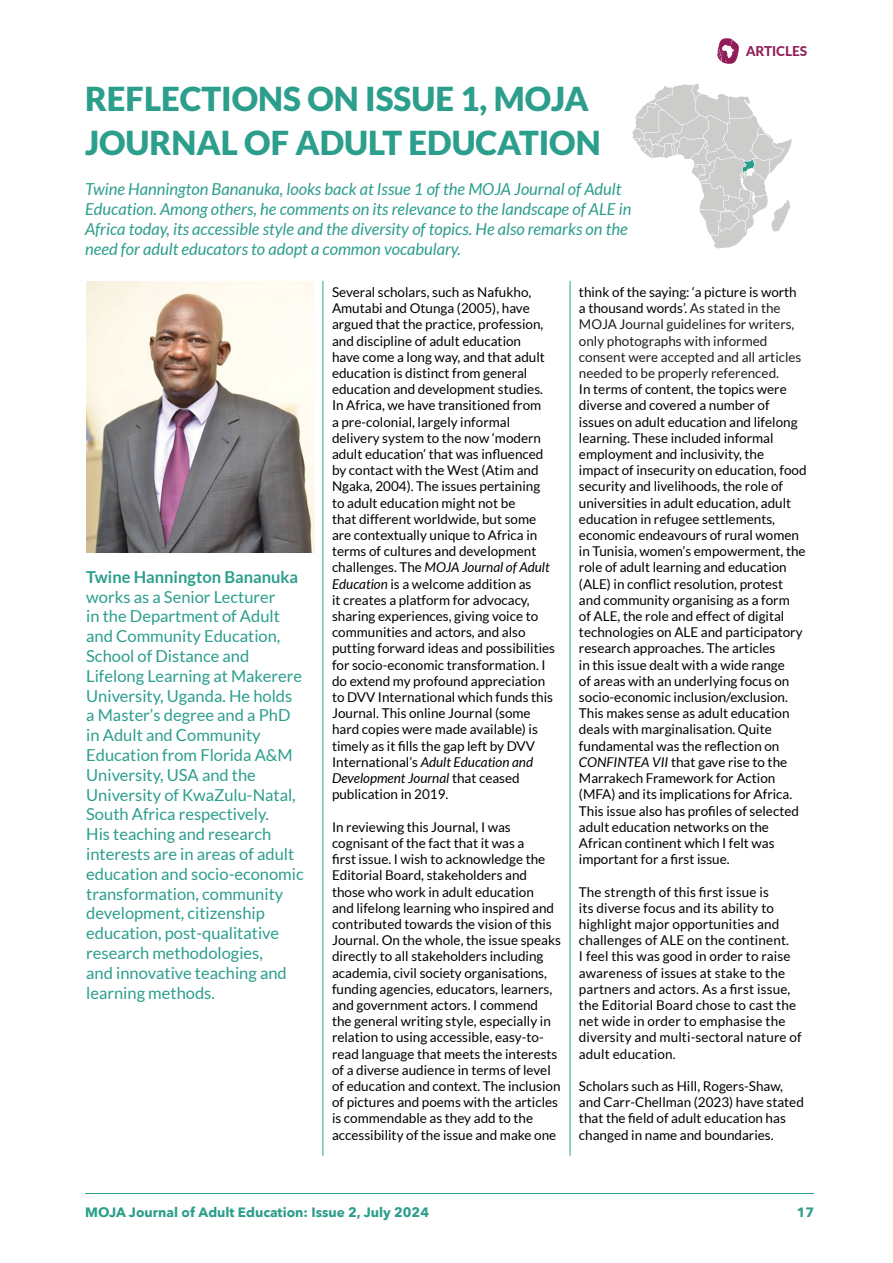
<style>
.page{position:relative;width:893px;height:1263px;background:#fff}
.page>*{position:absolute;margin:0;border:0;box-sizing:border-box;transform-origin:0 0}
.t1{font:900 33px/43.2px "Lato";color:#2c9e8c}
.t2{font:16.5px/19.8px "Lato";color:#2c9e8c}
.t3{font:italic 16.5px/19.8px "Lato";color:#2c9e8c}
.t4{font:700 16.5px "Lato";color:#2c9e8c}
.t5{font:13.5px/16.2px "Lato";color:#000}
.t6{font:13.5px/16.2px "Lato";color:#1f1f1f}
.t7{font:700 13.5px "Avenir Next LT Pro";color:#2c9e8c}
.t8{font:800 13.5px "Lato";color:#8f1d58}
.s1{font-style:italic}
.s2{color:#000}
</style>
<div class="page">
<hr style="left:85px;top:1193px;width:729px;height:1px;background:#2c9e8c">
<hr style="left:323px;top:281px;width:1px;height:875px;background:#2c9e8c">
<hr style="left:570px;top:281px;width:1px;height:875px;background:#2c9e8c">
<img style="left:86px;top:282px;width:229px;height:270px">
<svg style="left:717px;top:38px;width:22px;height:26px"></svg>
<svg style="left:632px;top:84px;width:160px;height:165px"></svg>
<h1 class="t1" style="left:85px;top:77px;width:517px">REFLECTIONS ON ISSUE 1, MOJA<br>JOURNAL OF ADULT EDUCATION</h1>
<p class="t3" style="left:85px;top:180px;width:548px">Twine Hannington Bananuka, looks back at Issue 1 of the MOJA Journal of Adult Education. Among others, he comments on its relevance to the landscape of ALE in Africa today, its accessible style and the diversity of topics. He also remarks on the need for adult educators to adopt a common vocabulary.</p>
<p class="t8" style="left:746px;top:41px;width:63px">ARTICLES</p>
<p class="t4" style="left:86px;top:567px;width:213px">Twine Hannington Bananuka</p>
<p class="t2" style="left:86px;top:587px;width:219px">works as a Senior Lecturer<br>in the Department of Adult and Community Education,<br>School of Distance and<br>Lifelong Learning at Makerere<br>University, Uganda. He holds a Master’s degree and a PhD in Adult and Community<br>Education from Florida A&amp;M<br>University, USA and the<br>University of KwaZulu-Natal,<br>South Africa respectively.<br>His teaching and research interests are in areas of adult education and socio-economic transformation, community development, citizenship education, post-qualitative research methodologies,<br>and innovative teaching and learning methods.</p>
<p class="t5" style="left:332px;top:284px;width:225px">Several scholars, such as Nafukho, Amutabi and Otunga (2005), have argued that the practice, profession, and discipline of adult education<br>have come a long way, and that adult education is distinct from general education and development studies.<br>In Africa, we have transitioned from<br>a pre-colonial, largely informal delivery system to the now ‘modern adult education’ that was influenced by contact with the West (Atim and Ngaka, 2004). The issues pertaining to adult education might not be<br>that different worldwide, but some are contextually unique to Africa in terms of cultures and development challenges. The <span class="s1">MOJA Journal of Adult Education</span> is a welcome addition as<br>it creates a platform for advocacy, sharing experiences, giving voice to communities and actors, and also putting forward ideas and possibilities for socio-economic transformation. I do extend my profound appreciation to DVV International which funds this Journal. This online Journal (some hard copies were made available) is timely as it fills the gap left by DVV International’s <span class="s1">Adult Education and Development Journal</span> that ceased publication in 2019.</p>
<p class="t5" style="left:332px;top:819px;width:230px">In reviewing this Journal, I was cognisant of the fact that it was a<br>first issue. I wish to acknowledge the Editorial Board, stakeholders and those who work in adult education<br>and lifelong learning who inspired and contributed towards the vision of this Journal. On the whole, the issue speaks directly to all stakeholders including academia, civil society organisations, funding agencies, educators, learners, and government actors. I commend the general writing style, especially in relation to using accessible, easy-to&shy;read language that meets the interests of a diverse audience in terms of level of education and context. The inclusion of pictures and poems with the articles is commendable as they add to the accessibility of the issue and make one</p>
<p class="t6" style="left:579px;top:284px;width:224px"><span class="s2">think of the saying: ‘a picture is worth a thousand words’.</span> As stated in the MOJA Journal guidelines for writers, only photographs with informed consent were accepted and all articles needed to be properly referenced.</p>
<p class="t5" style="left:579px;top:381px;width:229px">In terms of content, the topics were diverse and covered a number of issues on adult education and lifelong learning. These included informal employment and inclusivity, the impact of insecurity on education, food security and livelihoods, the role of universities in adult education, adult education in refugee settlements, economic endeavours of rural women in Tunisia, women’s empowerment, the role of adult learning and education (ALE) in conflict resolution, protest and community organising as a form<br>of ALE, the role and effect of digital technologies on ALE and participatory research approaches. The articles<br>in this issue dealt with a wide range<br>of areas with an underlying focus on socio-economic inclusion/exclusion.<br>This makes sense as adult education deals with marginalisation. Quite fundamental was the reflection on <span class="s1">CONFINTEA VII</span> that gave rise to the Marrakech Framework for Action (MFA) and its implications for Africa.<br>This issue also has profiles of selected adult education networks on the African continent which I felt was important for a first issue.</p>
<p class="t5" style="left:579px;top:883px;width:224px">The strength of this first issue is<br>its diverse focus and its ability to highlight major opportunities and challenges of ALE on the continent.<br>I feel this was good in order to raise awareness of issues at stake to the partners and actors. As a first issue, the Editorial Board chose to cast the net wide in order to emphasise the diversity and multi-sectoral nature of adult education.</p>
<p class="t5" style="left:579px;top:1078px;width:226px">Scholars such as Hill, Rogers-Shaw, and Carr-Chellman (2023) have stated that the field of adult education has changed in name and boundaries.</p>
<p class="t7" style="left:85px;top:1204px;width:345px">MOJA Journal of Adult Education: Issue 2, July 2024</p>
<p class="t7" style="left:797px;top:1204px;width:19px">17</p>
</div>
